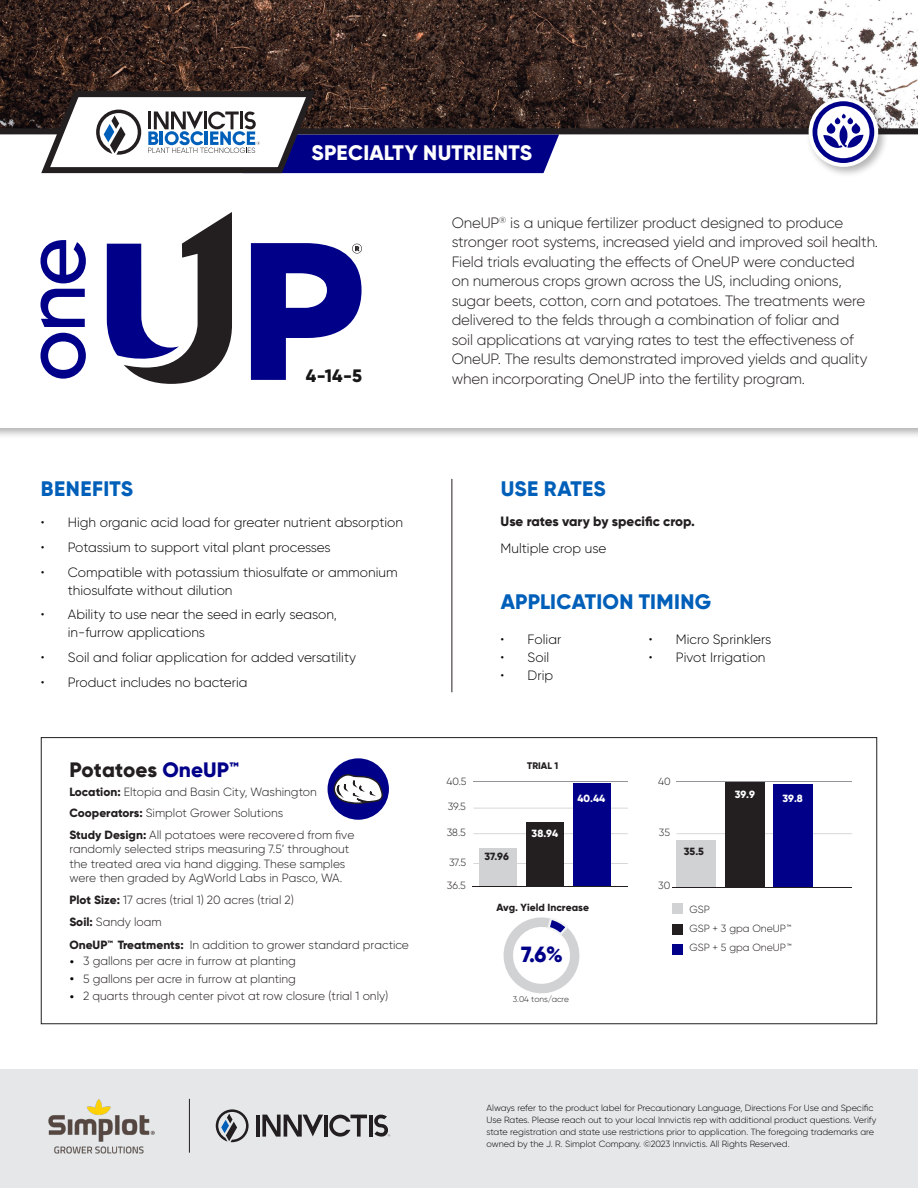
<style>
.page{position:relative;width:918px;height:1188px;background:#fff}
.page>*{position:absolute;margin:0;border:0;box-sizing:border-box;transform-origin:0 0}
.t1{font:800 21.9px "Gilroy";color:#008}
.Body_text___Box_1{font:800 21px "Gilroy";letter-spacing:.015em;color:#005fb9}
.Body_text___Box_1-2{font:800 21px "Gilroy";letter-spacing:.01em;color:#fff}
.t2{font:800 20.85px "Gilroy";color:#231f20}
.Body_text___Box_1-3{font:800 18px "Gilroy";color:#171716}
.t3{font:300 15px/19.5px "Gilroy";letter-spacing:-.01em;color:#231f20}
.t4{font:300 13.5px/18px "Gilroy";color:#040503}
.t5{font:800 13.5px "Gilroy";letter-spacing:-.005em;color:#231f20}
.t6{font:300 11.85px/14.2px "Gilroy";color:#231f20}
.t7{font:300 10.5px "Gilroy";color:#231f20}
.t8{font:800 10.5px "Gilroy";color:#fff}
.t9{font:800 10.5px "Gilroy";color:#231f20}
.t10{font:800 10.35px "Gilroy";color:#231f20}
.t11{font:800 9.6px "Gilroy";color:#231f20}
.t12{font:300 9px/12px "Gilroy";color:#040503}
.t13{font:300 8.25px "Gilroy";color:#231f20}
.s1{color:#008}
.s2{font-weight:800}
.s3{font-size:17.85px;color:#050504}
</style>
<div class="page">
<div style="left:0;top:0;width:918px;height:439px;background:#231f20;opacity:.35"></div>
<div style="left:0;top:0;width:918px;height:427px;background:#fff"></div>
<img style="left:0;top:0;width:918px;height:128px">
<hr style="left:452px;top:479px;width:1px;height:213px;background:#231f20">
<div style="left:0;top:128px;width:918px;height:6px;background:#231f20"></div>
<div style="left:0;top:1070px;width:918px;height:118px;background:#e6e7e9"></div>
<hr style="left:256px;top:1115px;width:3px;height:22px;background:#231f20">
<hr style="left:324px;top:1115px;width:4px;height:22px;background:#231f20">
<hr style="left:369px;top:1115px;width:4px;height:22px;background:#231f20">
<svg style="left:329px;top:1115px;width:38px;height:22px"></svg>
<svg style="left:262px;top:1115px;width:61px;height:22px"></svg>
<svg style="left:216px;top:1109px;width:33px;height:33px"></svg>
<svg style="left:374px;top:1115px;width:16px;height:22px"></svg>
<hr style="left:189px;top:1099px;width:1px;height:54px;background:#231f20">
<img style="left:48px;top:1099px;width:107px;height:55px">
<svg style="left:37px;top:86px;width:522px;height:88px"></svg>
<div style="left:805px;top:94px;width:84px;height:83px;background:#231f20;opacity:.33"></div>
<div style="left:809px;top:97px;width:69px;height:70px;background:#fff;border-radius:50%"></div>
<svg style="left:813px;top:101px;width:61px;height:62px"></svg>
<svg style="left:41px;top:333px;width:45px;height:46px"></svg>
<svg style="left:41px;top:289px;width:44px;height:38px"></svg>
<svg style="left:41px;top:240px;width:45px;height:43px"></svg>
<svg style="left:107px;top:212px;width:125px;height:172px"></svg>
<svg style="left:251px;top:243px;width:111px;height:137px"></svg>
<div style="left:328px;top:758px;width:61px;height:62px;background:#008;border-radius:50%"></div>
<svg style="left:334px;top:774px;width:49px;height:30px"></svg>
<div style="left:673px;top:944px;width:10px;height:11px;background:#008"></div>
<div style="left:673px;top:924px;width:10px;height:11px;background:#231f20"></div>
<div style="left:673px;top:904px;width:10px;height:10px;background:#d1d2d4"></div>
<hr style="left:473px;top:864px;width:155px;height:1px;background:#939598">
<hr style="left:473px;top:808px;width:155px;height:1px;background:#939598">
<hr style="left:473px;top:834px;width:155px;height:1px;background:#939598">
<hr style="left:473px;top:781px;width:155px;height:1px;background:#939598">
<div style="left:479px;top:848px;width:38px;height:38px;background:#d1d2d4"></div>
<div style="left:526px;top:822px;width:38px;height:64px;background:#231f20"></div>
<div style="left:573px;top:783px;width:38px;height:103px;background:#008"></div>
<hr style="left:472px;top:886px;width:156px;height:1px;background:#231f20">
<svg style="left:503px;top:917px;width:77px;height:77px"></svg>
<hr style="left:765px;top:834px;width:87px;height:1px;background:#939598">
<hr style="left:677px;top:834px;width:48px;height:1px;background:#939598">
<div style="left:677px;top:841px;width:39px;height:46px;background:#d1d2d4"></div>
<div style="left:725px;top:783px;width:40px;height:104px;background:#231f20"></div>
<div style="left:774px;top:785px;width:39px;height:102px;background:#008"></div>
<hr style="left:677px;top:781px;width:175px;height:1px;background:#939598">
<hr style="left:673px;top:887px;width:179px;height:1px;background:#231f20">
<p class="Body_text___Box_1-2" style="left:311px;top:140px;width:222px">SPECIALTY NUTRIENTS</p>
<p class="Body_text___Box_1-3" style="left:306px;top:365px;width:58px">4-14-5</p>
<p class="Body_text___Box_1" style="left:41px;top:475px;width:94px">BENEFITS</p>
<p class="t4" style="left:41px;top:513px;width:364px">• High organic acid load for greater nutrient absorption</p>
<p class="t4" style="left:41px;top:538px;width:291px">• Potassium to support vital plant processes</p>
<p class="t4" style="left:68px;top:563px;width:331px;text-indent:-27px">• Compatible with potassium thiosulfate or ammonium thiosulfate without dilution</p>
<p class="t4" style="left:68px;top:606px;width:271px;text-indent:-27px">• Ability to use near the seed in early season, in-furrow applications</p>
<p class="t4" style="left:41px;top:648px;width:317px">• Soil and foliar application for added versatility</p>
<p class="t4" style="left:41px;top:673px;width:208px">• Product includes no bacteria</p>
<p class="t2" style="left:69px;top:756px;width:171px">Potatoes <span class="s1">OneUP™</span></p>
<p class="t6" style="left:69px;top:782px;width:249px;line-height:20.5px"><span class="s2">Location:</span> Eltopia and Basin City, Washington<br><span class="s2">Cooperators:</span> Simplot Grower Solutions</p>
<p class="t6" style="left:69px;top:828px;width:287px"><span class="s2">Study Design:</span> All potatoes were recovered from five randomly selected strips measuring 7.5’ throughout the treated area via hand digging. These samples were then graded by AgWorld Labs in Pasco, WA.</p>
<p class="t6" style="left:69px;top:890px;width:226px;line-height:21.1px"><span class="s2">Plot Size:</span> 17 acres (trial 1) 20 acres (trial 2)<br><span class="s2">Soil:</span> Sandy loam</p>
<p class="t6" style="left:69px;top:938px;width:341px"><span class="s2">OneUP™ Treatments:</span> In addition to grower standard practice</p>
<p class="t6" style="left:69px;top:954px;width:228px"><span class="s3">•</span> 3 gallons per acre in furrow at planting</p>
<p class="t6" style="left:69px;top:971px;width:228px"><span class="s3">•</span> 5 gallons per acre in furrow at planting</p>
<p class="t6" style="left:69px;top:988px;width:320px"><span class="s3">•</span> 2 quarts through center pivot at row closure (trial 1 only)</p>
<p class="t3" style="left:452px;top:213px;width:428px">OneUP<sup>®</sup> is a unique fertilizer product designed to produce stronger root systems, increased yield and improved soil health.<br>Field trials evaluating the effects of OneUP were conducted<br>on numerous crops grown across the US, including onions, sugar beets, cotton, corn and potatoes. The treatments were delivered to the felds through a combination of foliar and<br>soil applications at varying rates to test the effectiveness of OneUP. The results demonstrated improved yields and quality when incorporating OneUP into the fertility program.</p>
<p class="Body_text___Box_1" style="left:501px;top:475px;width:107px">USE RATES</p>
<p class="t5" style="left:501px;top:513px;width:196px">Use rates vary by specific crop.</p>
<p class="t4" style="left:501px;top:539px;width:107px">Multiple crop use</p>
<p class="Body_text___Box_1" style="left:501px;top:588px;width:212px">APPLICATION TIMING</p>
<p class="t4" style="left:501px;top:630px;width:62px">• Foliar</p>
<p class="t4" style="left:501px;top:648px;width:50px">• Soil</p>
<p class="t4" style="left:501px;top:666px;width:54px">• Drip</p>
<p class="t4" style="left:649px;top:630px;width:124px">• Micro Sprinklers</p>
<p class="t4" style="left:649px;top:648px;width:118px">• Pivot Irrigation</p>
<p class="t11" style="left:527px;top:760px;width:33px">TRIAL 1</p>
<p class="t7" style="left:447px;top:775px;width:22px">40.5</p>
<p class="t7" style="left:658px;top:775px;width:14px">40</p>
<p class="t7" style="left:448px;top:800px;width:20px">39.5</p>
<p class="t8" style="left:578px;top:792px;width:29px">40.44</p>
<p class="t8" style="left:735px;top:788px;width:22px">39.9</p>
<p class="t8" style="left:782px;top:792px;width:22px">39.8</p>
<p class="t7" style="left:447px;top:826px;width:21px">38.5</p>
<p class="t8" style="left:532px;top:827px;width:28px">38.94</p>
<p class="t7" style="left:659px;top:826px;width:13px">35</p>
<p class="t7" style="left:449px;top:856px;width:19px">37.5</p>
<p class="t9" style="left:485px;top:850px;width:26px">37.96</p>
<p class="t9" style="left:684px;top:845px;width:22px">35.5</p>
<p class="t7" style="left:447px;top:879px;width:20px">36.5</p>
<p class="t7" style="left:658px;top:879px;width:14px">30</p>
<p class="t10" style="left:496px;top:901px;width:94px">Avg. Yield Increase</p>
<p class="t7" style="left:689px;top:903px;width:22px">GSP</p>
<p class="t7" style="left:689px;top:922px;width:104px">GSP + 3 gpa OneUP™</p>
<p class="t1" style="left:521px;top:941px;width:43px">7.6%</p>
<p class="t7" style="left:689px;top:941px;width:104px">GSP + 5 gpa OneUP™</p>
<p class="t13" style="left:513px;top:994px;width:58px">3.04 tons/acre</p>
<p class="t12" style="left:487px;top:1102px;width:391px">Always refer to the product label for Precautionary Language, Directions For Use and Specific Use Rates. Please reach out to your local Innvictis rep with additional product questions. Verify state registration and state use restrictions prior to application. The foregoing trademarks are owned by the J. R. Simplot Company. ©2023 Innvictis. All Rights Reserved.</p>
</div>
